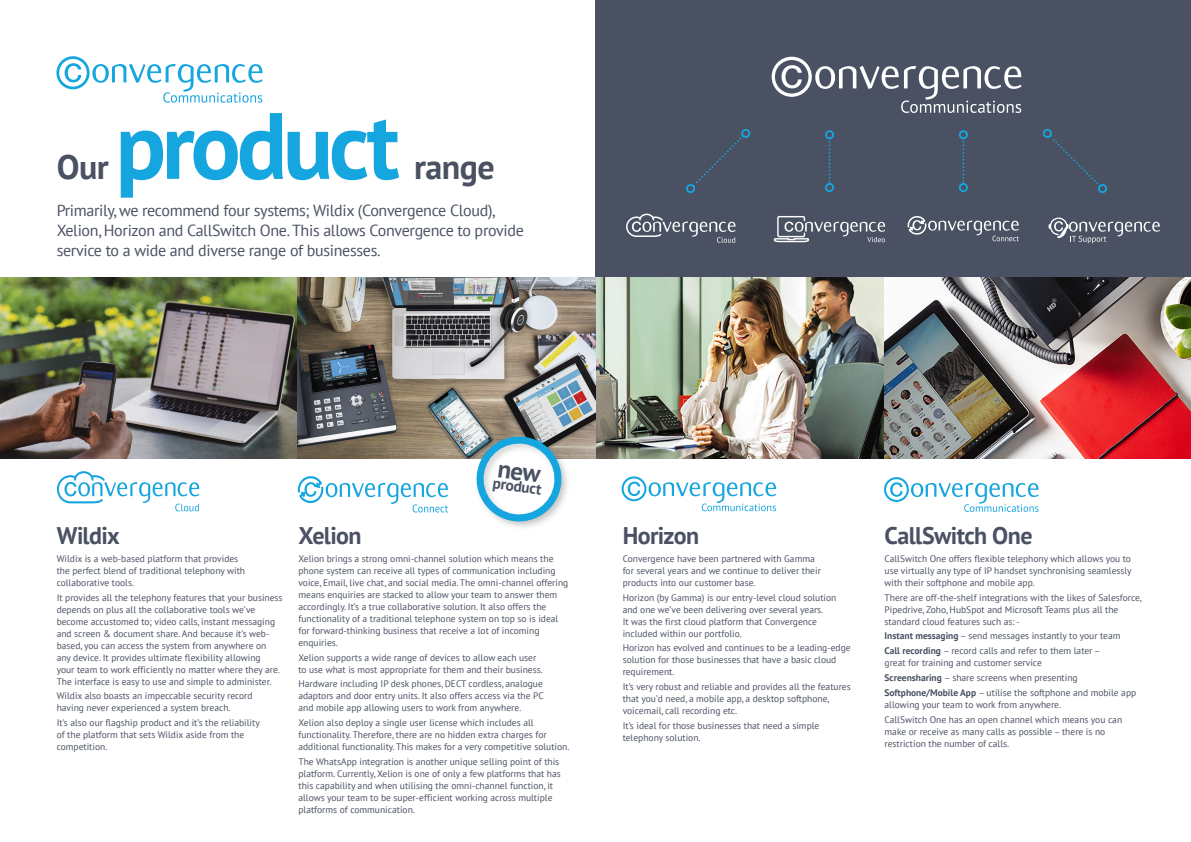
<style>
.page{position:relative;width:1191px;height:842px;background:#fff}
.page>*{position:absolute;margin:0;border:0;box-sizing:border-box;transform-origin:0 0}
.t1{font:700 94px "PT Sans";letter-spacing:-.045em;color:#16a6df}
.t2{font:700 34px "PT Sans";letter-spacing:-.015em;color:#4a5162}
.t3{font:700 24px "PT Sans";letter-spacing:-.025em;color:#4a5162}
.t4{font:16px/20px "PT Sans";letter-spacing:-.02em;color:#4a5162}
.t5{font:700 15.4px "PT Sans";color:#4a5162}
.t6{font:9.5px/12px "PT Sans";color:#4a5162}
.s1{font-weight:700}
</style>
<div class="page">
<div style="left:595px;top:0;width:596px;height:288px;background:#4a5162"></div>
<img style="left:0;top:277px;width:298px;height:182px">
<svg style="left:771px;top:57px;width:250px;height:56px"></svg>
<svg style="left:626px;top:214px;width:109px;height:29px"></svg>
<svg style="left:774px;top:216px;width:111px;height:26px"></svg>
<svg style="left:1048px;top:217px;width:111px;height:26px"></svg>
<svg style="left:907px;top:216px;width:111px;height:25px"></svg>
<svg style="left:828px;top:139px;width:2px;height:44px"></svg>
<div style="left:825px;top:130px;width:9px;height:9px;border:2px solid #16a6df;border-radius:50%"></div>
<div style="left:825px;top:183px;width:9px;height:9px;border:2px solid #16a6df;border-radius:50%"></div>
<svg style="left:962px;top:139px;width:2px;height:44px"></svg>
<div style="left:959px;top:130px;width:9px;height:9px;border:2px solid #16a6df;border-radius:50%"></div>
<div style="left:959px;top:183px;width:9px;height:9px;border:2px solid #16a6df;border-radius:50%"></div>
<svg style="left:686px;top:129px;width:65px;height:64px"></svg>
<svg style="left:1042px;top:129px;width:65px;height:64px"></svg>
<img style="left:595px;top:277px;width:289px;height:182px">
<img style="left:298px;top:277px;width:297px;height:182px">
<img style="left:884px;top:277px;width:307px;height:182px">
<svg style="left:298px;top:476px;width:150px;height:36px"></svg>
<svg style="left:57px;top:471px;width:142px;height:40px"></svg>
<svg style="left:56px;top:56px;width:207px;height:47px"></svg>
<svg style="left:621px;top:476px;width:155px;height:35px"></svg>
<svg style="left:884px;top:477px;width:154px;height:35px"></svg>
<div style="left:473px;top:434px;width:98px;height:97px;background:#231f20;opacity:.2"></div>
<svg style="left:474px;top:434px;width:90px;height:90px"></svg>
<p class="t1" style="left:115px;top:83px;width:286px">product</p>
<p class="t2" style="left:57px;top:144px;width:53px">Our</p>
<p class="t2" style="left:414px;top:144px;width:82px">range</p>
<p class="t4" style="left:57px;top:200px;width:469px">Primarily, we recommend four systems; Wildix (Convergence Cloud),<br>Xelion, Horizon and CallSwitch One. This allows Convergence to provide service to a wide and diverse range of businesses.</p>
<p class="t3" style="left:57px;top:520px;width:65px">Wildix</p>
<p class="t6" style="left:57px;top:552px;width:190px">Wildix is a web-based platform that provides the perfect blend of traditional telephony with collaborative tools.</p>
<p class="t6" style="left:57px;top:591px;width:227px">It provides all the telephony features that your business depends on plus all the collaborative tools we’ve become accustomed to; video calls, instant messaging and screen &amp; document share. And because it’s web&shy;based, you can access the system from anywhere on any device. It provides ultimate flexibility allowing<br>your team to work efficiently no matter where they are.<br>The interface is easy to use and simple to administer.</p>
<p class="t6" style="left:57px;top:690px;width:197px">Wildix also boasts an impeccable security record having never experienced a system breach.</p>
<p class="t6" style="left:57px;top:717px;width:204px">It’s also our flagship product and it’s the reliability of the platform that sets Wildix aside from the competition.</p>
<p class="t5" style="left:494px;top:472px;width:50px;rotate:8deg">product</p>
<p class="t3" style="left:298px;top:520px;width:65px">Xelion</p>
<p class="t6" style="left:298px;top:552px;width:271px">Xelion brings a strong omni-channel solution which means the phone system can receive all types of communication including voice, Email, live chat, and social media. The omni-channel offering means enquiries are stacked to allow your team to answer them accordingly. It’s a true collaborative solution. It also offers the functionality of a traditional telephone system on top so is ideal for forward-thinking business that receive a lot of incoming enquiries.</p>
<p class="t6" style="left:298px;top:651px;width:246px">Xelion supports a wide range of devices to allow each user to use what is most appropriate for them and their business.</p>
<p class="t6" style="left:298px;top:678px;width:247px;text-align:justify">Hardware including IP desk phones, DECT cordless, analogue adaptors and door entry units. It also offers access via the PC and mobile app allowing users to work from anywhere.</p>
<p class="t6" style="left:298px;top:717px;width:272px">Xelion also deploy a single user license which includes all functionality. Therefore, there are no hidden extra charges for additional functionality. This makes for a very competitive solution.</p>
<p class="t6" style="left:298px;top:755px;width:264px">The WhatsApp integration is another unique selling point of this platform. Currently, Xelion is one of only a few platforms that has this capability and when utilising the omni-channel function, it allows your team to be super-efficient working across multiple platforms of communication.</p>
<p class="t3" style="left:622px;top:520px;width:78px">Horizon</p>
<p class="t6" style="left:622px;top:552px;width:200px">Convergence have been partnered with Gamma for several years and we continue to deliver their products into our customer base.</p>
<p class="t6" style="left:622px;top:591px;width:215px">Horizon (by Gamma) is our entry-level cloud solution and one we’ve been delivering over several years.<br>It was the first cloud platform that Convergence included within our portfolio.</p>
<p class="t6" style="left:622px;top:642px;width:229px">Horizon has evolved and continues to be a leading-edge solution for those businesses that have a basic cloud requirement.</p>
<p class="t6" style="left:622px;top:681px;width:229px">It’s very robust and reliable and provides all the features that you’d need, a mobile app, a desktop softphone, voicemail, call recording etc.</p>
<p class="t6" style="left:622px;top:719px;width:198px">It’s ideal for those businesses that need a simple telephony solution.</p>
<p class="t3" style="left:884px;top:520px;width:149px">CallSwitch One</p>
<p class="t6" style="left:884px;top:552px;width:249px;text-align:justify">CallSwitch One offers flexible telephony which allows you to use virtually any type of IP handset synchronising seamlessly with their softphone and mobile app.</p>
<p class="t6" style="left:884px;top:591px;width:259px">There are off-the-shelf integrations with the likes of Salesforce,<br>Pipedrive, Zoho, HubSpot and Microsoft Teams plus all the standard cloud features such as: -</p>
<p class="t6" style="left:884px;top:630px;width:237px"><span class="s1">Instant messaging</span> – send messages instantly to your team</p>
<p class="t6" style="left:884px;top:645px;width:217px"><span class="s1">Call recording</span> – record calls and refer to them later – great for training and customer service</p>
<p class="t6" style="left:884px;top:671px;width:195px"><span class="s1">Screensharing</span> – share screens when presenting</p>
<p class="t6" style="left:884px;top:686px;width:253px"><span class="s1">Softphone/Mobile App</span> – utilise the softphone and mobile app allowing your team to work from anywhere.</p>
<p class="t6" style="left:884px;top:713px;width:239px">CallSwitch One has an open channel which means you can make or receive as many calls as possible – there is no restriction the number of calls.</p>
</div>
